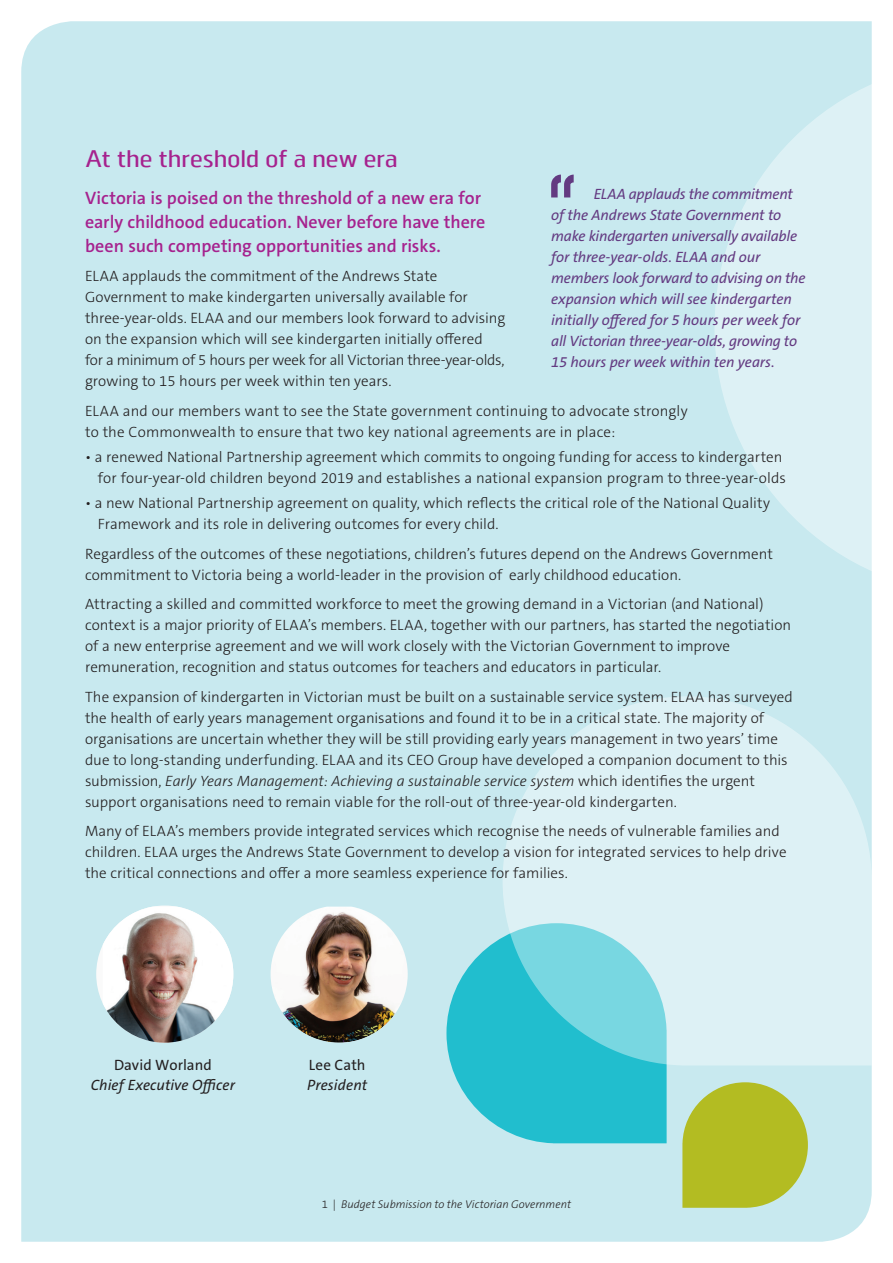
<style>
.page{position:relative;width:893px;height:1263px;background:#fff}
.page>*{position:absolute;margin:0;border:0;box-sizing:border-box;transform-origin:0 0}
.t1{font:500 24px "Juhl";letter-spacing:.005em;color:#a6228e}
.t2{font:600 18px/24px "The Sans C5";color:#a6228e}
.t3{font:300 15px/21px "The Sans C5";letter-spacing:.005em;color:#231f20}
.t4{font:italic 15px/21px "The Sans C5";letter-spacing:-.01em;color:#633a81}
.t5{font:italic 15px "The Sans C5";letter-spacing:.005em;color:#231f20}
.t6{font:15px "The Sans C5";letter-spacing:.005em;color:#231f20}
.t7{font:italic 300 11.25px "The Sans C5";color:#231f20}
.s1{font-style:italic}
.s2{font-style:normal}
</style>
<div class="page">
<div style="left:21px;top:21px;width:851px;height:1221px;background:#c8e9ef"></div>
<svg style="left:714px;top:61px;width:158px;height:534px;fill:#ddf1f5"></svg>
<svg style="left:446px;top:923px;width:221px;height:220px;fill:#21bece"></svg>
<svg style="left:682px;top:1082px;width:126px;height:126px"></svg>
<svg style="left:503px;top:696px;width:369px;height:369px;fill:#ddf1f5"></svg>
<img style="left:96px;top:905px;width:137px;height:138px;border-radius:50%">
<img style="left:161px;top:906px;width:52px;height:34px">
<img style="left:103px;top:906px;width:58px;height:136px">
<img style="left:271px;top:906px;width:137px;height:137px">
<svg style="left:551px;top:175px;width:23px;height:22px"></svg>
<h1 class="t1" style="left:85px;top:142px;width:314px">At the threshold of a new era</h1>
<p class="t2" style="left:85px;top:186px;width:402px">Victoria is poised on the threshold of a new era for early childhood education. Never before have there been such competing opportunities and risks.</p>
<p class="t3" style="left:85px;top:266px;width:422px">ELAA applauds the commitment of the Andrews State Government to make kindergarten universally available for three-year-olds. ELAA and our members look forward to advising on the expansion which will see kindergarten initially offered<br>for a minimum of 5 hours per week for all Victorian three-year-olds, growing to 15 hours per week within ten years.</p>
<p class="t3" style="left:85px;top:400px;width:604px">ELAA and our members want to see the State government continuing to advocate strongly to the Commonwealth to ensure that two key national agreements are in place:</p>
<p class="t3" style="left:85px;top:446px;width:703px;text-align:right">• a renewed National Partnership agreement which commits to ongoing funding for access to kindergarten for four-year-old children beyond 2019 and establishes a national expansion program to three-year-olds</p>
<p class="t3" style="left:98px;top:493px;width:674px;text-indent:-13px">• a new National Partnership agreement on quality, which reflects the critical role of the National Quality<br>Framework and its role in delivering outcomes for every child.</p>
<p class="t3" style="left:85px;top:543px;width:689px">Regardless of the outcomes of these negotiations, children’s futures depend on the Andrews Government commitment to Victoria being a world-leader in the provision of early childhood education.</p>
<p class="t3" style="left:85px;top:594px;width:708px">Attracting a skilled and committed workforce to meet the growing demand in a Victorian (and National) context is a major priority of ELAA’s members. ELAA, together with our partners, has started the negotiation of a new enterprise agreement and we will work closely with the Victorian Government to improve remuneration, recognition and status outcomes for teachers and educators in particular.</p>
<p class="t3" style="left:85px;top:686px;width:709px">The expansion of kindergarten in Victorian must be built on a sustainable service system. ELAA has surveyed the health of early years management organisations and found it to be in a critical state. The majority of organisations are uncertain whether they will be still providing early years management in two years’ time due to long-standing underfunding. ELAA and its CEO Group have developed a companion document to this submission, <span class="s1">Early Years Management: Achieving a sustainable service system</span> which identifies the urgent support organisations need to remain viable for the roll-out of three-year-old kindergarten.</p>
<p class="t3" style="left:85px;top:821px;width:703px">Many of ELAA’s members provide integrated services which recognise the needs of vulnerable families and children. ELAA urges the Andrews State Government to develop a vision for integrated services to help drive the critical connections and offer a more seamless experience for families.</p>
<p class="t4" style="left:551px;top:183px;width:256px;text-indent:43px">ELAA applauds the commitment of the Andrews State Government to make kindergarten universally available for three-year-olds. ELAA and our members look forward to advising on the expansion which will see kindergarten initially offered for 5 hours per week for all Victorian three-year-olds, growing to 15 hours per week within ten years.</p>
<p class="t6" style="left:114px;top:1055px;width:99px">David Worland</p>
<p class="t5" style="left:91px;top:1075px;width:146px">Chief Executive Officer</p>
<p class="t6" style="left:309px;top:1055px;width:58px">Lee Cath</p>
<p class="t5" style="left:307px;top:1075px;width:62px">President</p>
<p class="t7" style="left:322px;top:1196px;width:251px"><span class="s2">1 |</span> Budget Submission to the Victorian Government</p>
</div>
